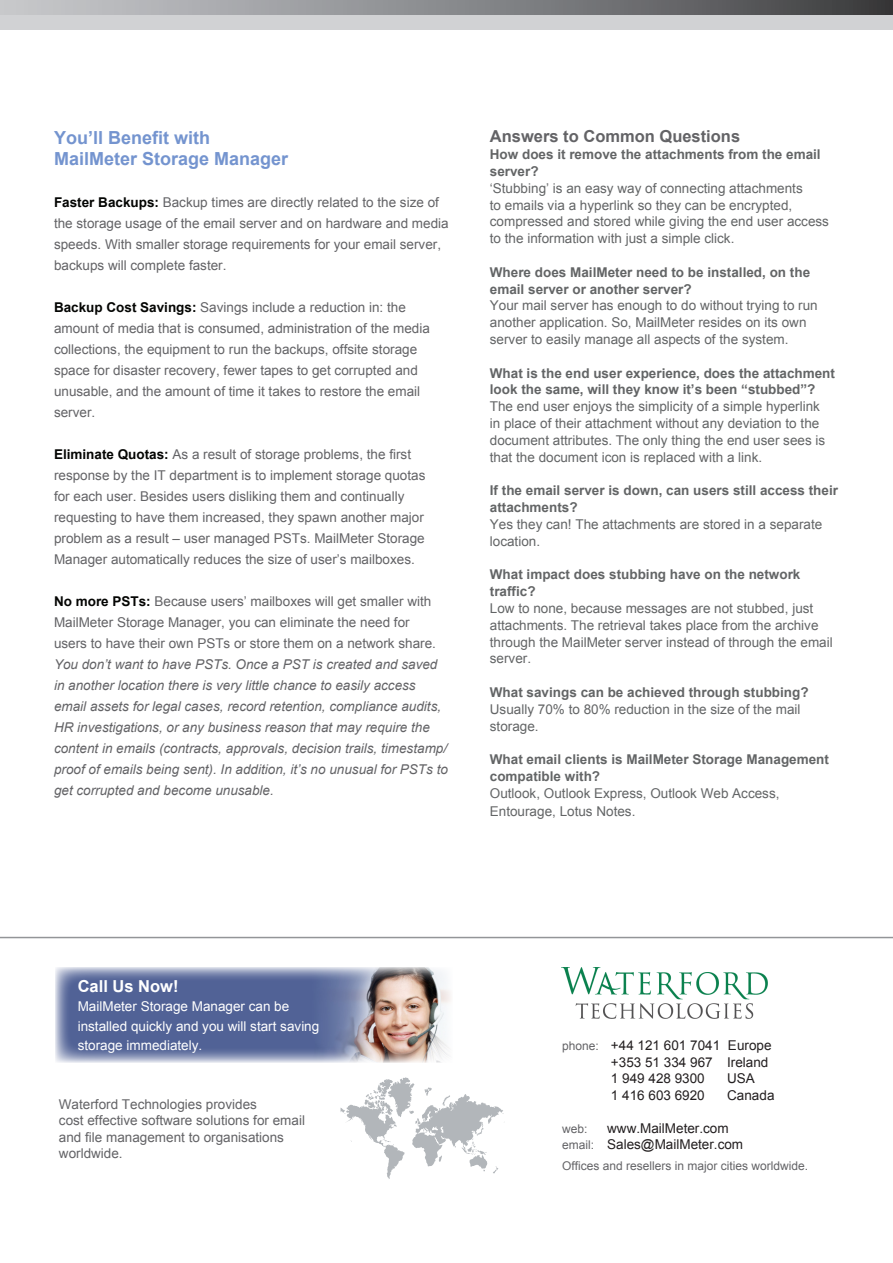
<style>
.page{position:relative;width:893px;height:1263px;background:#fff}
.page>*{position:absolute;margin:0;border:0;box-sizing:border-box;transform-origin:0 0}
.t1{font:700 18px "Arial";color:#7494cf}
.t2{font:700 16.5px "Arial";color:#636366}
.t3{font:700 16.5px "Arial";color:#fff}
.t4{font:13.5px/21px "Arial";color:#636366}
.t5{font:13.5px/16.8px "Arial";color:#636566}
.t6{font:italic 13.5px/21px "Arial";color:#636366}
.t7{font:700 13.5px/16.8px "Arial";color:#636566}
.t8{font:13.5px "Arial";color:#231f20}
.t9{font:13.5px/19.5px "Arial";color:#fff}
.t10{font:12px "Arial";color:#636366}
.s1{font-weight:700;color:#040503}
.s2{font-weight:700;font-style:normal;color:#040503}
.s3{font-style:normal}
.s4{font-size:12px;color:#636366}
</style>
<div class="page">
<div style="left:0;top:9px;width:893px;height:20px;background:#d1d2d4"></div>
<svg style="left:0;top:0;width:893px;height:14px;background:#86878a"></svg>
<svg style="left:341px;top:1077px;width:163px;height:102px"></svg>
<img style="left:561px;top:967px;width:206px;height:51px">
<img style="left:55px;top:967px;width:396px;height:95px">
<hr style="left:0;top:937px;width:893px;height:1px;background:#939598">
<p class="t1" style="left:54px;top:125px;width:158px">You’ll Benefit with</p>
<p class="t1" style="left:54px;top:146px;width:236px">MailMeter Storage Manager</p>
<p class="t4" style="left:54px;top:191px;width:396px"><span class="s1">Faster Backups:</span> Backup times are directly related to the size of the storage usage of the email server and on hardware and media speeds. With smaller storage requirements for your email server, backups will complete faster.</p>
<p class="t4" style="left:54px;top:296px;width:377px"><span class="s1">Backup Cost Savings:</span> Savings include a reduction in: the amount of media that is consumed, administration of the media collections, the equipment to run the backups, offsite storage space for disaster recovery, fewer tapes to get corrupted and unusable, and the amount of time it takes to restore the email server.</p>
<p class="t4" style="left:54px;top:443px;width:373px"><span class="s1">Eliminate Quotas:</span> As a result of storage problems, the first response by the IT department is to implement storage quotas for each user. Besides users disliking them and continually requesting to have them increased, they spawn another major problem as a result – user managed PSTs. MailMeter Storage Manager automatically reduces the size of user’s mailboxes.</p>
<p class="t6" style="left:54px;top:590px;width:395px"><span class="s2">No more PSTs:</span> <span class="s3">Because users’ mailboxes will get smaller with MailMeter Storage Manager, you can eliminate the need for<br>users to have their own PSTs or store them on a network share.<br></span>You don’t want to have PSTs. Once a PST is created and saved in another location there is very little chance to easily access email assets for legal cases, record retention, compliance audits, HR investigations, or any business reason that may require the content in emails (contracts, approvals, decision trails, timestamp/ proof of emails being sent). In addition, it’s no unusual for PSTs to get corrupted and become unusable.</p>
<p class="t2" style="left:490px;top:126px;width:252px">Answers to Common Questions</p>
<p class="t7" style="left:490px;top:147px;width:332px">How does it remove the attachments from the email server?</p>
<p class="t5" style="left:490px;top:180px;width:341px">‘Stubbing’ is an easy way of connecting attachments<br>to emails via a hyperlink so they can be encrypted, compressed and stored while giving the end user access to the information with just a simple click.</p>
<p class="t7" style="left:490px;top:264px;width:322px">Where does MailMeter need to be installed, on the email server or another server?</p>
<p class="t5" style="left:490px;top:297px;width:329px">Your mail server has enough to do without trying to run another application. So, MailMeter resides on its own server to easily manage all aspects of the system.</p>
<p class="t7" style="left:490px;top:365px;width:347px">What is the end user experience, does the attachment look the same, will they know it’s been “stubbed”?</p>
<p class="t5" style="left:490px;top:398px;width:337px">The end user enjoys the simplicity of a simple hyperlink in place of their attachment without any deviation to the document attributes. The only thing the end user sees is that the document icon is replaced with a link.</p>
<p class="t7" style="left:490px;top:483px;width:350px">If the email server is down, can users still access their attachments?</p>
<p class="t5" style="left:490px;top:516px;width:334px">Yes they can! The attachments are stored in a separate location.</p>
<p class="t7" style="left:490px;top:567px;width:312px">What impact does stubbing have on the network traffic?</p>
<p class="t5" style="left:490px;top:600px;width:344px">Low to none, because messages are not stubbed, just attachments. The retrieval takes place from the archive through the MailMeter server instead of through the email server.</p>
<p class="t7" style="left:490px;top:684px;width:320px">What savings can be achieved through stubbing?</p>
<p class="t5" style="left:490px;top:701px;width:312px">Usually 70% to 80% reduction in the size of the mail storage.</p>
<p class="t7" style="left:490px;top:751px;width:341px">What email clients is MailMeter Storage Management compatible with?</p>
<p class="t5" style="left:490px;top:784px;width:291px;line-height:18px">Outlook, Outlook Express, Outlook Web Access,<br>Entourage, Lotus Notes.</p>
<p class="t3" style="left:78px;top:975px;width:102px">Call Us Now!</p>
<p class="t9" style="left:78px;top:997px;width:243px">MailMeter Storage Manager can be installed quickly and you will start saving storage immediately.</p>
<p class="t4" style="left:59px;top:1096px;width:248px;line-height:16.5px">Waterford Technologies provides<br>cost effective software solutions for email and file management to organisations worldwide.</p>
<p class="t8" style="left:562px;top:1037px;width:211px"><span class="s4">phone:</span> +44 121 601 7041 Europe</p>
<p class="t8" style="left:611px;top:1053px;width:159px">+353 51 334 967 Ireland</p>
<p class="t8" style="left:611px;top:1070px;width:95px">1 949 428 9300</p>
<p class="t8" style="left:727px;top:1070px;width:29px">USA</p>
<p class="t8" style="left:611px;top:1086px;width:95px">1 416 603 6920</p>
<p class="t8" style="left:727px;top:1086px;width:49px">Canada</p>
<p class="t10" style="left:562px;top:1121px;width:27px">web:</p>
<p class="t8" style="left:607px;top:1119px;width:123px">www.MailMeter.com</p>
<p class="t8" style="left:562px;top:1136px;width:182px"><span class="s4">email:</span> Sales@MailMeter.com</p>
<p class="t10" style="left:562px;top:1158px;width:248px">Offices and resellers in major cities worldwide.</p>
</div>
